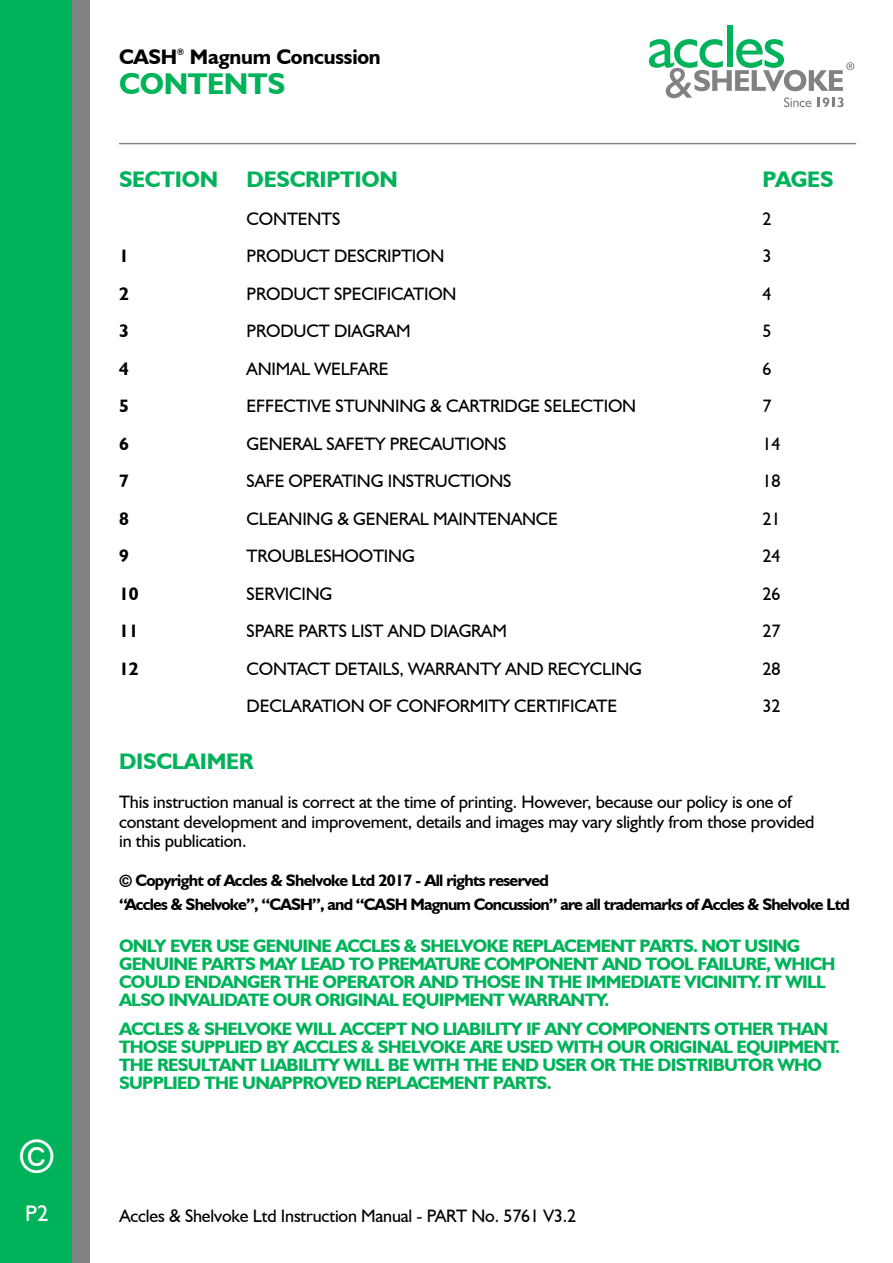
<style>
.page{position:relative;width:893px;height:1263px;background:#fff}
.page>*{position:absolute;margin:0;border:0;box-sizing:border-box;transform-origin:0 0}
.t1{font:45px "Gill Sans";color:#fff}
.t2{font:700 30px "Humanist 521 BT";letter-spacing:-.01em;color:#00b259}
.t3{font:700 22.5px "Humanist 521 BT";letter-spacing:-.01em;color:#00b259}
.t4{font:22.5px "Humanist 521 BT";color:#fff}
.t5{font:700 21px "Humanist 521 BT";letter-spacing:-.01em;color:#000}
.t6{font:18px/19.5px "Humanist 521 BT";letter-spacing:-.01em;color:#000}
.t7{font:700 18px/18px "Humanist 521 BT";letter-spacing:-.04em;color:#00b259}
.t8{font:700 18px "Humanist 521 BT";color:#000}
.t9{font:700 16.5px/24px "Humanist 521 BT";letter-spacing:-.05em;color:#000}
.t10{font:700 9px "Humanist 521 BT";color:#000}
.s1{font-family:"Gill Sans"}
</style>
<div class="page">
<div style="left:18px;top:0;width:72px;height:1263px;background:#808285"></div>
<div style="left:0;top:0;width:72px;height:1263px;background:#00b259"></div>
<div style="left:727px;top:26px;width:5px;height:41px;background:#00b259"></div>
<svg style="left:649px;top:39px;width:205px;height:68px"></svg>
<hr style="left:119px;top:143px;width:737px;height:1px;background:#808285">
<h1 class="t1" style="left:20px;top:1130px;width:35px">©</h1>
<p class="t4" style="left:25px;top:1200px;width:25px">P2</p>
<p class="t5" style="left:119px;top:44px;width:60px">CASH</p>
<p class="t10" style="left:177px;top:46px;width:9px">®</p>
<p class="t5" style="left:190px;top:44px;width:192px">Magnum Concussion</p>
<h2 class="t2" style="left:119px;top:65px;width:168px">CONTENTS</h2>
<p class="t3" style="left:119px;top:166px;width:101px">SECTION</p>
<p class="t3" style="left:247px;top:166px;width:153px">DESCRIPTION</p>
<p class="t3" style="left:763px;top:166px;width:72px">PAGES</p>
<p class="t6" style="left:247px;top:208px;width:95px">CONTENTS</p>
<p class="t6" style="left:763px;top:208px;width:11px">2</p>
<p class="t8" style="left:119px;top:245px;width:11px">1</p>
<p class="t6" style="left:247px;top:246px;width:199px">PRODUCT DESCRIPTION</p>
<p class="t6" style="left:763px;top:246px;width:11px">3</p>
<p class="t8" style="left:119px;top:282px;width:11px">2</p>
<p class="t6" style="left:247px;top:283px;width:211px">PRODUCT SPECIFICATION</p>
<p class="t6" style="left:763px;top:283px;width:11px">4</p>
<p class="t8" style="left:119px;top:320px;width:11px">3</p>
<p class="t6" style="left:247px;top:321px;width:166px">PRODUCT DIAGRAM</p>
<p class="t6" style="left:763px;top:321px;width:11px">5</p>
<p class="t8" style="left:119px;top:357px;width:11px">4</p>
<p class="t6" style="left:247px;top:358px;width:143px">ANIMAL WELFARE</p>
<p class="t6" style="left:763px;top:358px;width:11px">6</p>
<p class="t8" style="left:119px;top:395px;width:11px">5</p>
<p class="t6" style="left:247px;top:396px;width:391px">EFFECTIVE STUNNING &amp; CARTRIDGE SELECTION</p>
<p class="t6" style="left:763px;top:396px;width:11px">7</p>
<p class="t8" style="left:119px;top:432px;width:11px">6</p>
<p class="t6" style="left:247px;top:433px;width:261px">GENERAL SAFETY PRECAUTIONS</p>
<p class="t6" style="left:763px;top:433px;width:19px">14</p>
<p class="t8" style="left:119px;top:470px;width:11px">7</p>
<p class="t6" style="left:247px;top:471px;width:266px">SAFE OPERATING INSTRUCTIONS</p>
<p class="t6" style="left:763px;top:471px;width:19px">18</p>
<p class="t8" style="left:119px;top:507px;width:11px">8</p>
<p class="t6" style="left:247px;top:508px;width:313px">CLEANING &amp; GENERAL MAINTENANCE</p>
<p class="t6" style="left:763px;top:508px;width:19px">21</p>
<p class="t8" style="left:119px;top:545px;width:11px">9</p>
<p class="t6" style="left:247px;top:546px;width:170px">TROUBLESHOOTING</p>
<p class="t6" style="left:763px;top:546px;width:19px">24</p>
<p class="t8" style="left:119px;top:582px;width:21px">10</p>
<p class="t6" style="left:247px;top:583px;width:87px">SERVICING</p>
<p class="t6" style="left:763px;top:583px;width:19px">26</p>
<p class="t8" style="left:119px;top:620px;width:21px">11</p>
<p class="t6" style="left:247px;top:621px;width:262px">SPARE PARTS LIST AND DIAGRAM</p>
<p class="t6" style="left:763px;top:621px;width:19px">27</p>
<p class="t8" style="left:119px;top:657px;width:21px">12</p>
<p class="t6" style="left:247px;top:658px;width:397px">CONTACT DETAILS, WARRANTY AND RECYCLING</p>
<p class="t6" style="left:763px;top:658px;width:19px">28</p>
<p class="t6" style="left:247px;top:696px;width:372px">DECLARATION OF CONFORMITY CERTIFICATE</p>
<p class="t6" style="left:763px;top:696px;width:19px">32</p>
<p class="t3" style="left:119px;top:748px;width:136px">DISCLAIMER</p>
<p class="t6" style="left:119px;top:792px;width:697px">This instruction manual is correct at the time of printing. However, because our policy is one of constant development and improvement, details and images may vary slightly from those provided in this publication.</p>
<p class="t9" style="left:119px;top:868px;width:732px"><span class="s1">©</span> Copyright of Accles &amp; Shelvoke Ltd 2017 - All rights reserved<br>“Accles &amp; Shelvoke”, “CASH”, and “CASH Magnum Concussion” are all trademarks of Accles &amp; Shelvoke Ltd</p>
<p class="t7" style="left:119px;top:937px;width:718px">ONLY EVER USE GENUINE ACCLES &amp; SHELVOKE REPLACEMENT PARTS. NOT USING GENUINE PARTS MAY LEAD TO PREMATURE COMPONENT AND TOOL FAILURE, WHICH COULD ENDANGER THE OPERATOR AND THOSE IN THE IMMEDIATE VICINITY. IT WILL ALSO INVALIDATE OUR ORIGINAL EQUIPMENT WARRANTY.</p>
<p class="t7" style="left:119px;top:1019px;width:722px">ACCLES &amp; SHELVOKE WILL ACCEPT NO LIABILITY IF ANY COMPONENTS OTHER THAN THOSE SUPPLIED BY ACCLES &amp; SHELVOKE ARE USED WITH OUR ORIGINAL EQUIPMENT.<br>THE RESULTANT LIABILITY WILL BE WITH THE END USER OR THE DISTRIBUTOR WHO SUPPLIED THE UNAPPROVED REPLACEMENT PARTS.</p>
<p class="t6" style="left:119px;top:1206px;width:458px">Accles &amp; Shelvoke Ltd Instruction Manual - PART No. 5761 V3.2</p>
</div>
